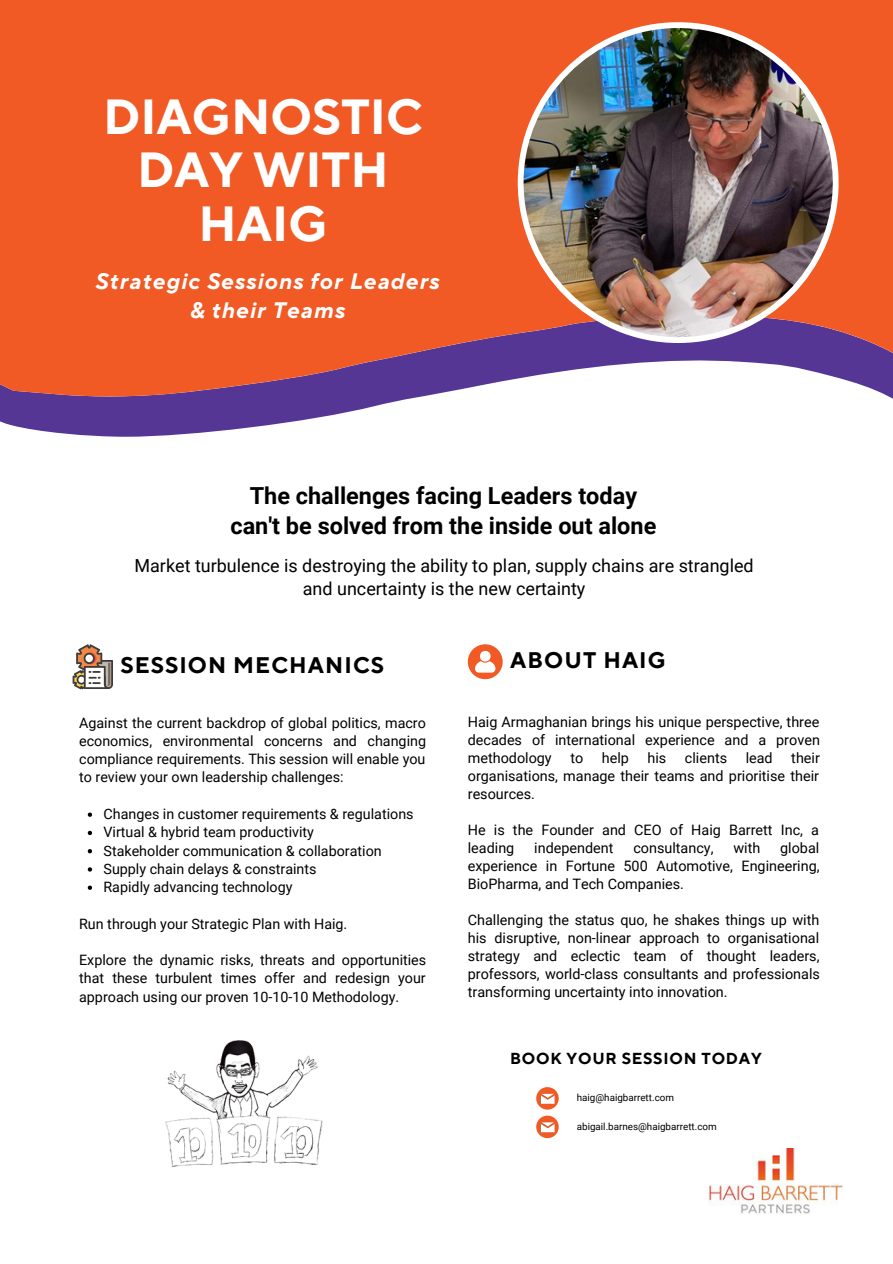
<style>
.page{position:relative;width:893px;height:1264px;background:#fff}
.page>*{position:absolute;margin:0;border:0;box-sizing:border-box;transform-origin:0 0}
.t1{font:700 49.05px/53.7px "TT Norms Pro";color:#fff;text-align:center}
.t2{font:700 23.4px/30.2px "Roboto";color:#000;text-align:center}
.t3{font:700 22.5px "TT Norms Pro";letter-spacing:.05em;color:#000}
.t4{font:italic 700 22.35px/28.5px "TT Norms Pro";letter-spacing:.05em;color:#fff;text-align:center}
.t5{font:18px/23.2px "Roboto";color:#000;text-align:center}
.t6{font:700 15.9px "TT Norms Pro";letter-spacing:.05em;color:#000}
.t7{font:14.4px/18px "Roboto";color:#000;text-align:justify}
.t8{font:14.25px/18.3px "Roboto";color:#000;text-align:justify}
.t9{font:9.9px "Roboto";color:#000}
</style>
<div class="page">
<svg style="left:0;top:417px;width:321px;height:20px;fill:#563694"></svg>
<svg style="left:0;top:0;width:892px;height:417px;background:#e26341"></svg>
<img style="left:517px;top:22px;width:321px;height:321px">
<img style="left:709px;top:1148px;width:133px;height:66px">
<svg style="left:468px;top:644px;width:34px;height:35px"></svg>
<svg style="left:73px;top:644px;width:40px;height:45px"></svg>
<svg style="left:536px;top:1087px;width:22px;height:22px"></svg>
<svg style="left:536px;top:1115px;width:22px;height:23px"></svg>
<img style="left:165px;top:1040px;width:158px;height:128px">
<svg style="left:88px;top:812px;width:4px;height:4px"></svg>
<svg style="left:88px;top:830px;width:4px;height:5px"></svg>
<svg style="left:88px;top:849px;width:4px;height:4px"></svg>
<svg style="left:88px;top:867px;width:4px;height:4px"></svg>
<svg style="left:88px;top:885px;width:4px;height:4px"></svg>
<h1 class="t1" style="left:103px;top:92px;width:321px">DIAGNOSTIC<br>DAY WITH<br>HAIG</h1>
<h3 class="t4" style="left:94px;top:268px;width:346px">Strategic Sessions for Leaders &amp; their Teams</h3>
<h2 class="t2" style="left:230px;top:480px;width:427px">The challenges facing Leaders today can't be solved from the inside out alone</h2>
<p class="t5" style="left:134px;top:554px;width:620px">Market turbulence is destroying the ability to plan, supply chains are strangled and uncertainty is the new certainty</p>
<h3 class="t3" style="left:120px;top:652px;width:265px">SESSION MECHANICS</h3>
<p class="t8" style="left:79px;top:713px;width:348px">Against the current backdrop of global politics, macro economics, environmental concerns and changing compliance requirements. This session will enable you to review your own leadership challenges:</p>
<p class="t8" style="left:103px;top:805px;width:311px;text-align:left">Changes in customer requirements &amp; regulations Virtual &amp; hybrid team productivity<br>Stakeholder communication &amp; collaboration Supply chain delays &amp; constraints<br>Rapidly advancing technology</p>
<p class="t8" style="left:79px;top:914px;width:270px">Run through your Strategic Plan with Haig.</p>
<p class="t8" style="left:79px;top:951px;width:348px">Explore the dynamic risks, threats and opportunities that these turbulent times offer and redesign your approach using our proven 10-10-10 Methodology.</p>
<h3 class="t3" style="left:510px;top:647px;width:157px">ABOUT HAIG</h3>
<p class="t7" style="left:468px;top:713px;width:353px">Haig Armaghanian brings his unique perspective, three decades of international experience and a proven methodology</p>
<p class="t7" style="left:468px;top:749px;width:353px;text-indent:323px">their organisations, manage their teams and prioritise their resources.</p>
<p class="t7" style="left:468px;top:821px;width:353px">He is the Founder and CEO of Haig Barrett Inc, a leading</p>
<p class="t7" style="left:570px;top:749px;width:14px">to</p>
<p class="t7" style="left:601px;top:749px;width:29px">help</p>
<p class="t7" style="left:647px;top:749px;width:20px">his</p>
<p class="t7" style="left:684px;top:749px;width:44px">clients</p>
<p class="t7" style="left:745px;top:749px;width:29px">lead</p>
<p class="t7" style="left:468px;top:839px;width:353px;text-indent:312px">global experience in Fortune 500 Automotive, Engineering, BioPharma, and Tech Companies.</p>
<p class="t7" style="left:468px;top:911px;width:353px">Challenging the status quo, he shakes things up with his disruptive, non-linear approach to organisational strategy and eclectic team of thought leaders, professors, world-class consultants and professionals transforming uncertainty into innovation.</p>
<p class="t7" style="left:534px;top:839px;width:81px">independent</p>
<p class="t7" style="left:633px;top:839px;width:82px">consultancy,</p>
<p class="t7" style="left:733px;top:839px;width:28px">with</p>
<p class="t6" style="left:510px;top:1048px;width:253px">BOOK YOUR SESSION TODAY</p>
<p class="t9" style="left:576px;top:1092px;width:99px">haig@haigbarrett.com</p>
<p class="t9" style="left:576px;top:1120px;width:141px">abigail.barnes@haigbarrett.com</p>
</div>
